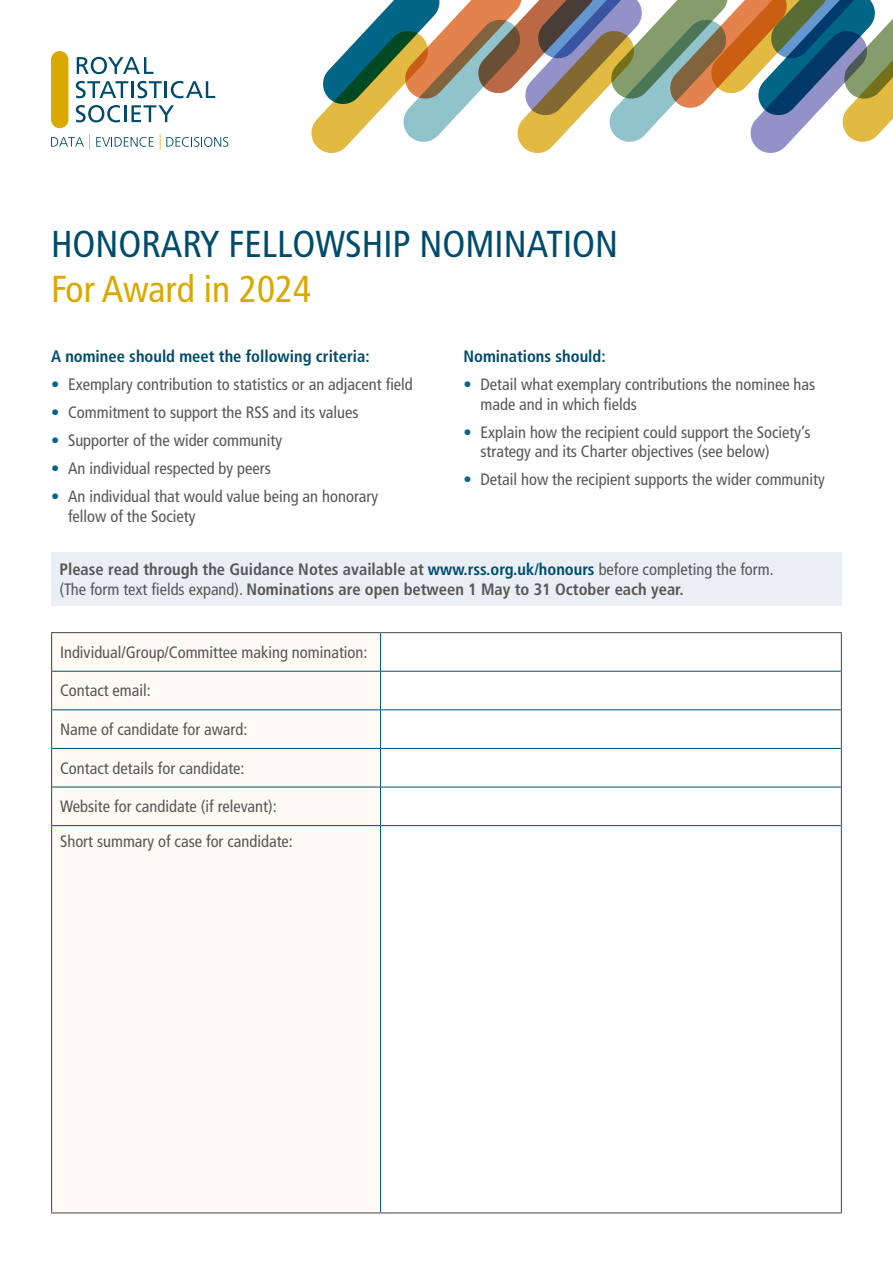
<style>
.page{position:relative;width:893px;height:1263px;background:#fff}
.page>*{position:absolute;margin:0;border:0;box-sizing:border-box;transform-origin:0 0}
.t1{font:condensed 37.5px/45px "Frutiger LT Std";color:#004b6c}
.t2{font:condensed 16.5px/19.5px "Frutiger LT Std";color:#575756}
.t3{font:700 condensed 16.5px/19.5px "Frutiger LT Std";color:#575756}
.t4{font:700 condensed 16.5px "Frutiger LT Std";color:#004b6c}
.s1{color:#d9a900}
.s2{color:#006587}
.s3{color:#004b6c}
.s4{font-weight:400}
</style>
<div class="page">
<svg style="left:77px;top:57px;width:76px;height:17px"></svg>
<svg style="left:76px;top:81px;width:52px;height:17px"></svg>
<hr style="left:131px;top:81px;width:3px;height:17px;background:#004b6c">
<svg style="left:137px;top:81px;width:78px;height:17px"></svg>
<svg style="left:76px;top:105px;width:98px;height:17px"></svg>
<div style="left:51px;top:51px;width:17px;height:77px;background:#d9a900;border-radius:9px"></div>
<svg style="left:51px;top:134px;width:39px;height:16px"></svg>
<svg style="left:96px;top:137px;width:58px;height:10px"></svg>
<svg style="left:160px;top:134px;width:68px;height:16px"></svg>
<svg style="left:311px;top:0;width:582px;height:153px"></svg>
<div style="left:51px;top:552px;width:791px;height:54px;background:#eaeff5"></div>
<div style="left:52px;top:633px;width:328px;height:579px;background:#fefbf5"></div>
<hr style="left:380px;top:633px;width:1px;height:38px;background:#004b6c">
<hr style="left:52px;top:671px;width:329px;height:1px;background:#004b6c">
<hr style="left:381px;top:671px;width:460px;height:1px;background:#004b6c">
<hr style="left:380px;top:672px;width:1px;height:37px;background:#004b6c">
<hr style="left:52px;top:709px;width:329px;height:1px;background:#004b6c">
<hr style="left:381px;top:709px;width:460px;height:1px;background:#004b6c">
<hr style="left:380px;top:710px;width:1px;height:38px;background:#004b6c">
<hr style="left:52px;top:748px;width:329px;height:1px;background:#004b6c">
<hr style="left:381px;top:748px;width:460px;height:1px;background:#004b6c">
<hr style="left:380px;top:749px;width:1px;height:38px;background:#004b6c">
<hr style="left:52px;top:787px;width:329px;height:1px;background:#004b6c">
<hr style="left:381px;top:787px;width:460px;height:1px;background:#004b6c">
<hr style="left:380px;top:787px;width:1px;height:38px;background:#004b6c">
<hr style="left:52px;top:825px;width:329px;height:1px;background:#004b6c">
<hr style="left:381px;top:825px;width:460px;height:1px;background:#004b6c">
<hr style="left:380px;top:826px;width:1px;height:386px;background:#004b6c">
<hr style="left:51px;top:632px;width:330px;height:1px;background:#575756">
<hr style="left:51px;top:633px;width:1px;height:38px;background:#575756">
<hr style="left:381px;top:632px;width:461px;height:1px;background:#575756">
<hr style="left:841px;top:633px;width:1px;height:38px;background:#575756">
<hr style="left:51px;top:671px;width:1px;height:39px;background:#575756">
<hr style="left:841px;top:671px;width:1px;height:39px;background:#575756">
<hr style="left:51px;top:710px;width:1px;height:38px;background:#575756">
<hr style="left:841px;top:710px;width:1px;height:38px;background:#575756">
<hr style="left:51px;top:748px;width:1px;height:39px;background:#575756">
<hr style="left:841px;top:748px;width:1px;height:39px;background:#575756">
<hr style="left:51px;top:787px;width:1px;height:39px;background:#575756">
<hr style="left:841px;top:787px;width:1px;height:39px;background:#575756">
<hr style="left:51px;top:826px;width:1px;height:386px;background:#575756">
<hr style="left:841px;top:826px;width:1px;height:386px;background:#575756">
<hr style="left:51px;top:1212px;width:330px;height:1px;background:#575756">
<hr style="left:381px;top:1212px;width:461px;height:1px;background:#575756">
<p class="t1" style="left:51px;top:222px;width:569px">HONORARY FELLOWSHIP NOMINATION<br><span class="s1">For Award in 2024</span></p>
<p class="t4" style="left:51px;top:347px;width:320px">A nominee should meet the following criteria:</p>
<p class="t2" style="left:51px;top:375px;width:363px"><span class="s2">•</span> Exemplary contribution to statistics or an adjacent field</p>
<p class="t2" style="left:51px;top:403px;width:309px"><span class="s2">•</span> Commitment to support the RSS and its values</p>
<p class="t2" style="left:51px;top:431px;width:233px"><span class="s2">•</span> Supporter of the wider community</p>
<p class="t2" style="left:51px;top:459px;width:221px"><span class="s2">•</span> An individual respected by peers</p>
<p class="t2" style="left:68px;top:487px;width:312px;text-indent:-17px"><span class="s2">•</span> An individual that would value being an honorary fellow of the Society</p>
<p class="t4" style="left:463px;top:347px;width:144px">Nominations should:</p>
<p class="t2" style="left:480px;top:375px;width:336px;text-indent:-17px"><span class="s2">•</span> Detail what exemplary contributions the nominee has made and in which fields</p>
<p class="t2" style="left:480px;top:422px;width:332px;text-indent:-17px"><span class="s2">•</span> Explain how the recipient could support the Society’s strategy and its Charter objectives (see below)</p>
<p class="t2" style="left:463px;top:470px;width:363px"><span class="s2">•</span> Detail how the recipient supports the wider community</p>
<p class="t3" style="left:60px;top:560px;width:716px">Please read through the Guidance Notes available at <span class="s3">www.rss.org.uk/honours</span> <span class="s4">before completing the form. (The form text fields expand).</span> Nominations are open between 1 May to 31 October each year.</p>
<p class="t2" style="left:60px;top:642px;width:309px">Individual/Group/Committee making nomination:</p>
<p class="t2" style="left:60px;top:681px;width:92px">Contact email:</p>
<p class="t2" style="left:60px;top:720px;width:189px">Name of candidate for award:</p>
<p class="t2" style="left:60px;top:758px;width:186px">Contact details for candidate:</p>
<p class="t2" style="left:60px;top:797px;width:218px">Website for candidate (if relevant):</p>
<p class="t2" style="left:60px;top:831px;width:234px">Short summary of case for candidate:</p>
</div>
